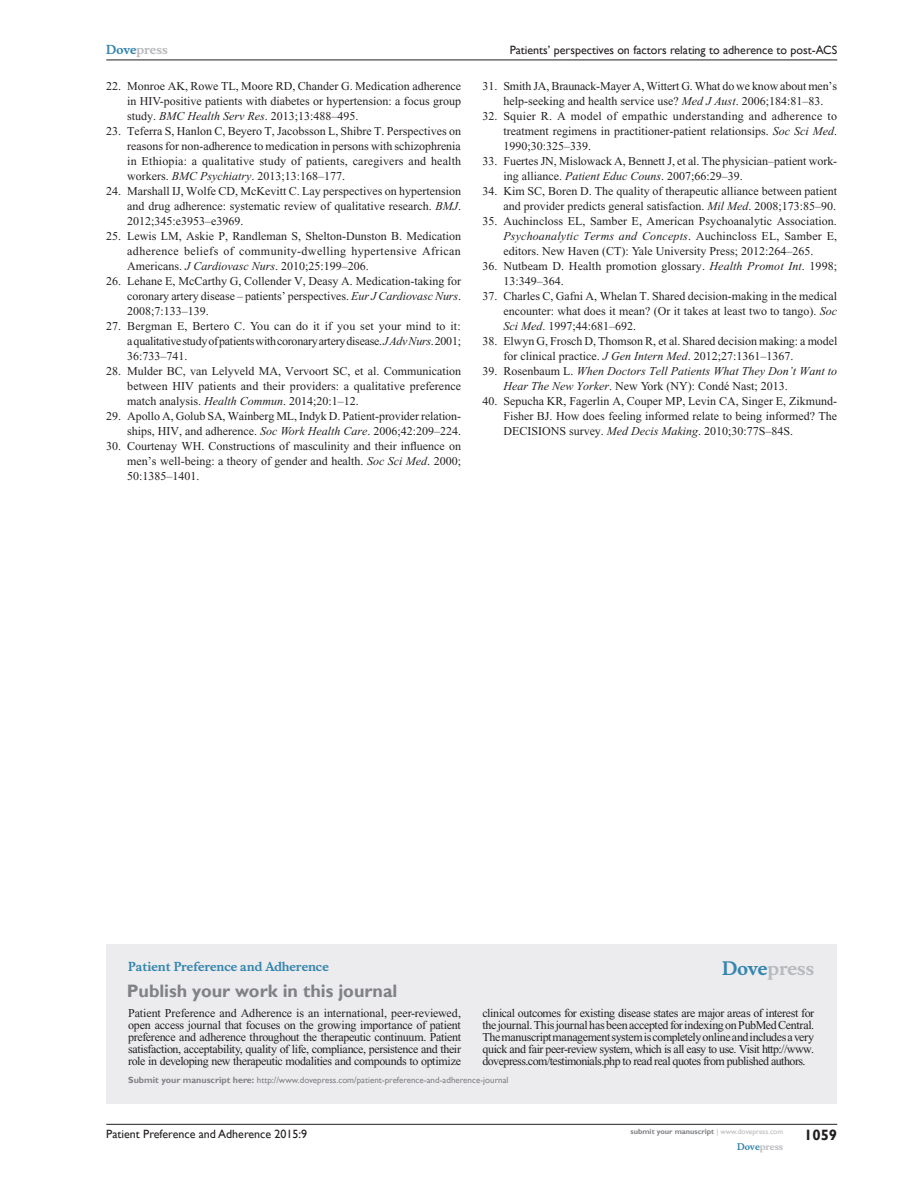
<style>
.page{position:relative;width:918px;height:1188px;background:#fff}
.page>*{position:absolute;margin:0;border:0;box-sizing:border-box;transform-origin:0 0}
.PromBx-H1{font:700 18px "Gill Sans";color:#808285}
.PromBx-Brand{font:700 18px "Musee";color:#b8b9bc}
.t1{font:700 15px "Gill Sans";color:#231f20}
.RefNL2{font:12px/15px "Times New Roman";color:#231f20;text-align:justify}
.PromBx-Tx{font:12px/12px "Times New Roman";letter-spacing:-.045em;color:#231f20;text-align:justify}
.RefNL2-2{font:italic 12px/15px "Times New Roman";color:#231f20}
.t2{font:12px "Gill Sans";color:#231f20}
.PromBx-JrnlName{font:700 12px "Musee";color:#3485ae}
.t3{font:700 12px "Musee";color:#b8b9bc}
.PromBx-SubmitMssWebA{font:9px "Gill Sans";color:#808285}
.t4{font:700 9px "Musee";color:#b8b9bc}
.t5{font:700 7.5px "Gill Sans";color:#808285}
.s1{color:#3485ae}
.s2{font-style:italic}
.s3{font-style:normal}
.s4{font-weight:700}
.s5{font-weight:400;color:#b8b9bc}
</style>
<div class="page">
<div style="left:106px;top:944px;width:731px;height:159px;background:#ececee"></div>
<hr style="left:106px;top:1124px;width:731px;height:1px;background:#231f20">
<hr style="left:106px;top:60px;width:731px;height:1px;background:#231f20">
<p class="t3" style="left:106px;top:43px;width:63px"><span class="s1">Dove</span>press</p>
<p class="RefNL2" style="left:127px;top:79px;width:335px;text-indent:-21px">22. Monroe AK, Rowe TL, Moore RD, Chander G. Medication adherence in HIV-positive patients with diabetes or hypertension: a focus group study. <span class="s2">BMC Health Serv Res</span>. 2013;13:488–495.</p>
<p class="RefNL2" style="left:127px;top:124px;width:336px;text-indent:-21px">23. Teferra S, Hanlon C, Beyero T, Jacobsson L, Shibre T. Perspectives on reasons for non-adherence to medication in persons with schizophrenia in Ethiopia: a qualitative study of patients, caregivers and health workers. <span class="s2">BMC Psychiatry</span>. 2013;13:168–177.</p>
<p class="RefNL2" style="left:127px;top:184px;width:335px;text-indent:-21px">24. Marshall IJ, Wolfe CD, McKevitt C. Lay perspectives on hypertension and drug adherence: systematic review of qualitative research. <span class="s2">BMJ</span>.<br>2012;345:e3953–e3969.</p>
<p class="RefNL2" style="left:127px;top:229px;width:335px;text-indent:-21px">25. Lewis LM, Askie P, Randleman S, Shelton-Dunston B. Medication adherence beliefs of community-dwelling hypertensive African Americans. <span class="s2">J Cardiovasc Nurs</span>. 2010;25:199–206.</p>
<p class="RefNL2" style="left:127px;top:274px;width:335px;text-indent:-21px">26. Lehane E, McCarthy G, Collender V, Deasy A. Medication-taking for coronary artery disease – patients’ perspectives. <span class="s2">Eur J Cardiovasc Nurs</span>.<br>2008;7:133–139.</p>
<p class="RefNL2" style="left:127px;top:319px;width:335px;text-indent:-21px">27. Bergman E, Bertero C. You can do it if you set your mind to it: a qualitative study of patients with coronary artery disease. <span class="s2">J Adv Nurs</span>. 2001; 36:733–741.</p>
<p class="RefNL2" style="left:127px;top:364px;width:335px;text-indent:-21px">28. Mulder BC, van Lelyveld MA, Vervoort SC, et al. Communication between HIV patients and their providers: a qualitative preference match analysis. <span class="s2">Health Commun</span>. 2014;20:1–12.</p>
<p class="RefNL2" style="left:106px;top:409px;width:356px;text-align:right">29. Apollo A, Golub SA, Wainberg ML, Indyk D. Patient-provider relation&shy;ships, HIV, and adherence. <span class="s2">Soc Work Health Care</span>. 2006;42:209–224.</p>
<p class="RefNL2" style="left:127px;top:439px;width:335px;text-indent:-21px">30. Courtenay WH. Constructions of masculinity and their influence on men’s well-being: a theory of gender and health. <span class="s2">Soc Sci Med</span>. 2000; 50:1385–1401.</p>
<p class="t2" style="left:510px;top:43px;width:322px">Patients’ perspectives on factors relating to adherence to post-ACS</p>
<p class="RefNL2" style="left:503px;top:79px;width:335px;text-indent:-21px">31. Smith JA, Braunack-Mayer A, Wittert G. What do we know about men’s help-seeking and health service use? <span class="s2">Med J Aust</span>. 2006;184:81–83.</p>
<p class="RefNL2" style="left:503px;top:109px;width:335px;text-indent:-21px">32. Squier R. A model of empathic understanding and adherence to treatment regimens in practitioner-patient relationsips. <span class="s2">Soc Sci Med</span>.<br>1990;30:325–339.</p>
<p class="RefNL2" style="left:503px;top:154px;width:335px;text-indent:-21px">33. Fuertes JN, Mislowack A, Bennett J, et al. The physician–patient work&shy;ing alliance. <span class="s2">Patient Educ Couns</span>. 2007;66:29–39.</p>
<p class="RefNL2" style="left:482px;top:184px;width:356px;text-align:right">34. Kim SC, Boren D. The quality of therapeutic alliance between patient and provider predicts general satisfaction. <span class="s2">Mil Med</span>. 2008;173:85–90.</p>
<p class="RefNL2" style="left:503px;top:214px;width:335px;text-indent:-21px">35. Auchincloss EL, Samber E, American Psychoanalytic Association.<br><span class="s2">Psychoanalytic Terms and Concepts</span>. Auchincloss EL, Samber E, editors. New Haven (CT): Yale University Press; 2012:264–265.</p>
<p class="RefNL2" style="left:503px;top:259px;width:335px;text-indent:-21px">36. Nutbeam D. Health promotion glossary. <span class="s2">Health Promot Int</span>. 1998;<br>13:349–364.</p>
<p class="RefNL2" style="left:503px;top:289px;width:335px;text-indent:-21px">37. Charles C, Gafni A, Whelan T. Shared decision-making in the medical encounter: what does it mean? (Or it takes at least two to tango). <span class="s2">Soc Sci Med</span>. 1997;44:681–692.</p>
<p class="RefNL2" style="left:503px;top:334px;width:336px;text-indent:-21px">38. Elwyn G, Frosch D, Thomson R, et al. Shared decision making: a model for clinical practice. <span class="s2">J Gen Intern Med</span>. 2012;27:1361–1367.</p>
<p class="RefNL2-2" style="left:503px;top:364px;width:335px;text-indent:-21px"><span class="s3">39. Rosenbaum L.</span> When Doctors Tell Patients What They Don’t Want to<br>Hear The New Yorker<span class="s3">. New York (NY): Condé Nast; 2013.</span></p>
<p class="RefNL2" style="left:503px;top:394px;width:335px;text-indent:-21px">40. Sepucha KR, Fagerlin A, Couper MP, Levin CA, Singer E, Zikmund-Fisher BJ. How does feeling informed relate to being informed? The DECISIONS survey. <span class="s2">Med Decis Making</span>. 2010;30:77S–84S.</p>
<p class="PromBx-JrnlName" style="left:128px;top:959px;width:202px">Patient Preference and Adherence</p>
<p class="PromBx-H1" style="left:127px;top:980px;width:272px">Publish your work in this journal</p>
<p class="PromBx-Brand" style="left:722px;top:958px;width:94px"><span class="s1">Dove</span>press</p>
<p class="PromBx-Tx" style="left:128px;top:1007px;width:334px">Patient Preference and Adherence is an international, peer-reviewed, open access journal that focuses on the growing importance of patient preference and adherence throughout the therapeutic continuum. Patient satisfaction, acceptability, quality of life, compliance, persistence and their role in developing new therapeutic modalities and compounds to optimize</p>
<p class="PromBx-Tx" style="left:482px;top:1007px;width:333px">clinical outcomes for existing disease states are major areas of interest for the journal. This journal has been accepted for indexing on PubMed Central.<br>The manuscript management system is completely online and includes a very quick and fair peer-review system, which is all easy to use. Visit http://www. dovepress.com/testimonials.php to read real quotes from published authors.</p>
<p class="PromBx-SubmitMssWebA" style="left:128px;top:1075px;width:382px"><span class="s4">Submit your manuscript here:</span> http://www.dovepress.com/patient-preference-and-adherence-journal</p>
<p class="t2" style="left:106px;top:1127px;width:203px">Patient Preference and Adherence 2015:9</p>
<p class="t5" style="left:631px;top:1127px;width:154px">submit your manuscript <span class="s5">| www.dovepress.com</span></p>
<p class="t4" style="left:737px;top:1141px;width:48px"><span class="s1">Dove</span>press</p>
<p class="t1" style="left:804px;top:1126px;width:35px">1059</p>
</div>
